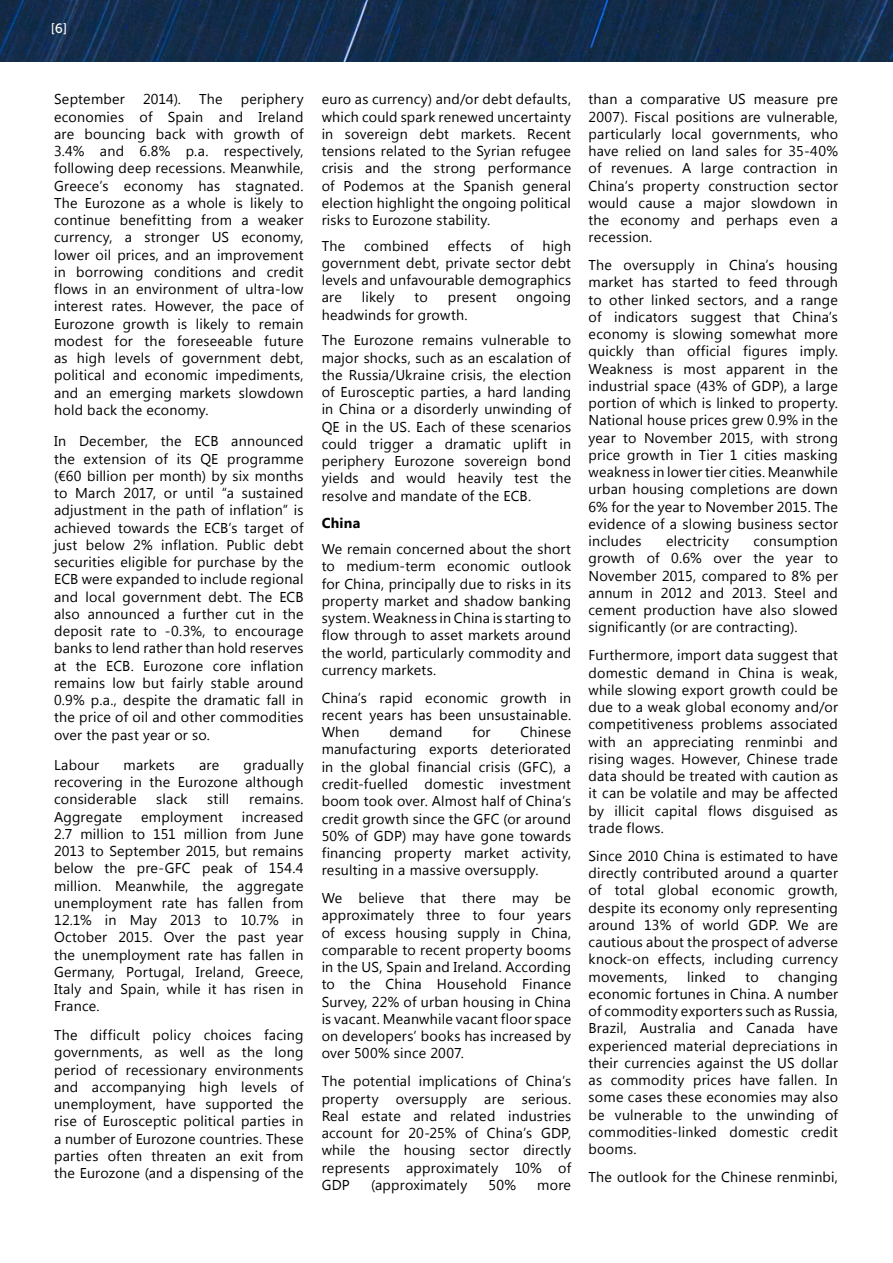
<style>
.page{position:relative;width:893px;height:1263px;background:#fff}
.page>*{position:absolute;margin:0;border:0;box-sizing:border-box;transform-origin:0 0}
.Body_Copy{font:14.25px/17.2px "Microsoft New Tai Lue";letter-spacing:.015em;color:#000;text-align:justify}
.Body_Copy-2{font:700 14.25px "Microsoft New Tai Lue";letter-spacing:.02em;color:#000}
.t1{font:13.5px "Museo 500";color:#fff}
</style>
<div class="page">
<img style="left:0;top:0;width:845px;height:62px">
<img style="left:845px;top:0;width:48px;height:62px">
<p class="t1" style="left:51px;top:21px;width:18px">[6]</p>
<p class="Body_Copy" style="left:54px;top:92px;width:251px;text-indent:187px">periphery economies of Spain and Ireland are bouncing back with growth of 3.4% and 6.8% p.a. respectively, following deep recessions. Meanwhile, Greece’s economy has stagnated.<br>The Eurozone as a whole is likely to continue benefitting from a weaker currency, a stronger US economy, lower oil prices, and an improvement in borrowing conditions and credit flows in an environment of ultra-low interest rates. However, the pace of Eurozone growth is likely to remain modest for the foreseeable future as high levels of government debt, political and economic impediments, and an emerging markets slowdown hold back the economy.</p>
<p class="Body_Copy" style="left:54px;top:434px;width:251px">In December, the ECB announced the extension of its QE programme (€60 billion per month) by six months to March 2017, or until “a sustained adjustment in the path of inflation” is achieved towards the ECB’s target of just below 2% inflation. Public debt securities eligible for purchase by the ECB were expanded to include regional and local government debt. The ECB also announced a further cut in the deposit rate to -0.3%, to encourage banks to lend rather than hold reserves at the ECB. Eurozone core inflation remains low but fairly stable around 0.9% p.a., despite the dramatic fall in the price of oil and other commodities over the past year or so.</p>
<p class="Body_Copy" style="left:54px;top:757px;width:47px">Labour</p>
<p class="Body_Copy" style="left:124px;top:757px;width:53px">markets</p>
<p class="Body_Copy" style="left:199px;top:757px;width:22px">are</p>
<p class="Body_Copy" style="left:54px;top:92px;width:72px">September</p>
<p class="Body_Copy" style="left:143px;top:92px;width:39px">2014).</p>
<p class="Body_Copy" style="left:199px;top:92px;width:25px">The</p>
<p class="Body_Copy" style="left:54px;top:757px;width:251px;text-indent:190px">gradually recovering in the Eurozone although considerable</p>
<p class="Body_Copy" style="left:156px;top:792px;width:33px">slack</p>
<p class="Body_Copy" style="left:207px;top:792px;width:24px">still</p>
<p class="Body_Copy" style="left:249px;top:792px;width:56px">remains.</p>
<p class="Body_Copy" style="left:54px;top:809px;width:70px">Aggregate</p>
<p class="Body_Copy" style="left:141px;top:809px;width:83px">employment</p>
<p class="Body_Copy" style="left:54px;top:809px;width:251px;text-indent:188px">increased 2.7 million to 151 million from June 2013 to September 2015, but remains below the pre-GFC peak of 154.4 million. Meanwhile, the aggregate unemployment rate has fallen from 12.1% in May 2013 to 10.7% in October 2015. Over the past year the unemployment rate has fallen in Germany, Portugal, Ireland, Greece, Italy and Spain, while it has risen in France.</p>
<p class="Body_Copy" style="left:54px;top:1027px;width:251px">The difficult policy choices facing governments, as well as the long period of recessionary environments and accompanying high levels of unemployment, have supported the rise of Eurosceptic political parties in a number of Eurozone countries. These parties often threaten an exit from the Eurozone (and a dispensing of the</p>
<p class="Body_Copy" style="left:322px;top:92px;width:251px">euro as currency) and/or debt defaults, which could spark renewed uncertainty in sovereign debt markets. Recent tensions related to the Syrian refugee crisis and the strong performance of Podemos at the Spanish general election highlight the ongoing political risks to Eurozone stability.</p>
<p class="Body_Copy" style="left:322px;top:238px;width:25px">The</p>
<p class="Body_Copy" style="left:364px;top:238px;width:66px">combined</p>
<p class="Body_Copy" style="left:448px;top:238px;width:45px">effects</p>
<p class="Body_Copy" style="left:511px;top:238px;width:14px">of</p>
<p class="Body_Copy" style="left:322px;top:238px;width:251px;text-indent:221px">high government debt, private sector debt levels and unfavourable demographics are</p>
<p class="Body_Copy" style="left:362px;top:290px;width:34px">likely</p>
<p class="Body_Copy" style="left:415px;top:290px;width:15px">to</p>
<p class="Body_Copy" style="left:448px;top:290px;width:50px">present</p>
<p class="Body_Copy" style="left:517px;top:290px;width:56px">ongoing</p>
<p class="Body_Copy" style="left:322px;top:307px;width:147px">headwinds for growth.</p>
<p class="Body_Copy" style="left:322px;top:333px;width:251px">The Eurozone remains vulnerable to major shocks, such as an escalation of the Russia/Ukraine crisis, the election of Eurosceptic parties, a hard landing in China or a disorderly unwinding of QE in the US. Each of these scenarios could trigger a dramatic uplift in periphery Eurozone sovereign bond yields and would heavily test the resolve and mandate of the ECB.</p>
<p class="Body_Copy-2" style="left:322px;top:515px;width:40px">China</p>
<p class="Body_Copy" style="left:322px;top:541px;width:251px">We remain concerned about the short to medium-term economic outlook for China, principally due to risks in its property market and shadow banking system. Weakness in China is starting to flow through to asset markets around the world, particularly commodity and currency markets.</p>
<p class="Body_Copy" style="left:322px;top:690px;width:251px">China’s rapid economic growth in recent years has been unsustainable.<br>When</p>
<p class="Body_Copy" style="left:389px;top:725px;width:55px">demand</p>
<p class="Body_Copy" style="left:472px;top:725px;width:20px">for</p>
<p class="Body_Copy" style="left:322px;top:725px;width:251px;text-indent:199px">Chinese manufacturing exports deteriorated in the global financial crisis (GFC), a credit-fuelled domestic investment boom took over. Almost half of China’s credit growth since the GFC (or around 50% of GDP) may have gone towards financing property market activity, resulting in a massive oversupply.</p>
<p class="Body_Copy" style="left:322px;top:891px;width:251px">We believe that there may be approximately three to four years of excess housing supply in China, comparable to recent property booms in the US, Spain and Ireland. According to the China Household Finance Survey, 22% of urban housing in China is vacant. Meanwhile vacant floor space on developers’ books has increased by over 500% since 2007.</p>
<p class="Body_Copy" style="left:322px;top:1074px;width:251px">The potential implications of China’s property oversupply are serious.<br>Real estate and related industries account for 20-25% of China’s GDP, while the housing sector directly represents approximately 10% of GDP</p>
<p class="Body_Copy" style="left:371px;top:1177px;width:98px">(approximately</p>
<p class="Body_Copy" style="left:489px;top:1177px;width:29px">50%</p>
<p class="Body_Copy" style="left:537px;top:1177px;width:35px">more</p>
<p class="Body_Copy" style="left:589px;top:92px;width:251px">than a comparative US measure pre 2007). Fiscal positions are vulnerable, particularly local governments, who have relied on land sales for 35-40% of revenues. A large contraction in China’s property construction sector would cause a major slowdown in the economy and perhaps even a recession.</p>
<p class="Body_Copy" style="left:589px;top:258px;width:251px">The oversupply in China’s housing market has started to feed through to other linked sectors, and a range of indicators suggest that China’s economy is slowing somewhat more quickly than official figures imply.<br>Weakness is most apparent in the industrial space (43% of GDP), a large portion of which is linked to property.<br>National house prices grew 0.9% in the year to November 2015, with strong price growth in Tier 1 cities masking weakness in lower tier cities. Meanwhile urban housing completions are down 6% for the year to November 2015. The evidence of a slowing business sector includes</p>
<p class="Body_Copy" style="left:666px;top:534px;width:65px">electricity</p>
<p class="Body_Copy" style="left:589px;top:534px;width:251px;text-indent:165px">consumption growth of 0.6% over the year to November 2015, compared to 8% per annum in 2012 and 2013. Steel and cement production have also slowed significantly (or are contracting).</p>
<p class="Body_Copy" style="left:589px;top:648px;width:251px">Furthermore, import data suggest that domestic demand in China is weak, while slowing export growth could be due to a weak global economy and/or competitiveness problems associated with an appreciating renminbi and rising wages. However, Chinese trade data should be treated with caution as it can be volatile and may be affected by illicit capital flows disguised as trade flows.</p>
<p class="Body_Copy" style="left:589px;top:848px;width:251px">Since 2010 China is estimated to have directly contributed around a quarter of total global economic growth, despite its economy only representing around 13% of world GDP. We are cautious about the prospect of adverse knock-on effects, including currency movements,</p>
<p class="Body_Copy" style="left:589px;top:969px;width:251px;text-indent:190px">changing economic fortunes in China. A number of commodity exporters such as Russia, Brazil, Australia and Canada have experienced material depreciations in their currencies against the US dollar as commodity prices have fallen. In some cases these economies may also be vulnerable to the unwinding of commodities-linked domestic credit booms.</p>
<p class="Body_Copy" style="left:589px;top:1169px;width:251px">The outlook for the Chinese renminbi,</p>
<p class="Body_Copy" style="left:687px;top:969px;width:40px">linked</p>
<p class="Body_Copy" style="left:745px;top:969px;width:15px">to</p>
</div>
